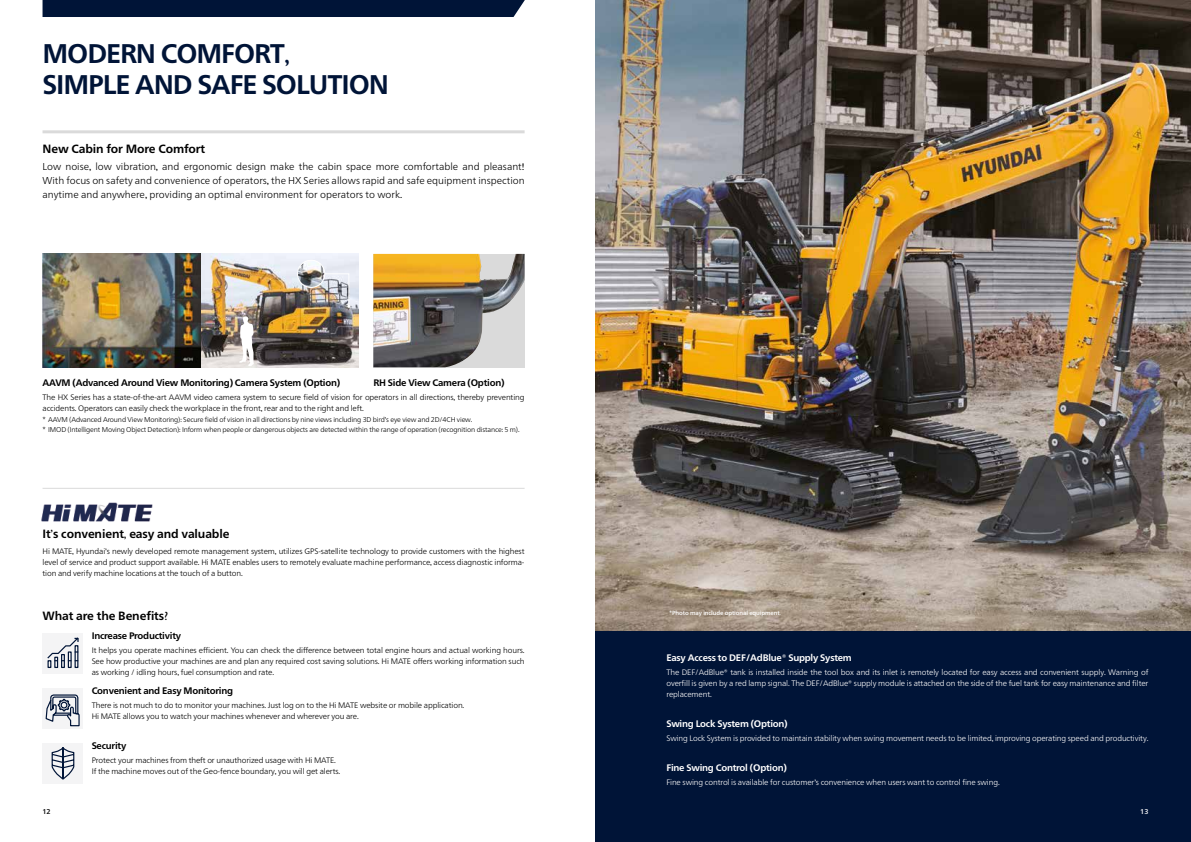
<style>
.page{position:relative;width:1191px;height:842px;background:#fff}
.page>*{position:absolute;margin:0;border:0;box-sizing:border-box;transform-origin:0 0}
.t1{font:700 27px/31px "Frutiger Neue LTW1 G";letter-spacing:-.04em;color:#001437}
.t2{font:700 12px "Frutiger Neue LTW1 G";letter-spacing:-.01em;color:#000}
.t3{font:300 10px/14px "Frutiger Neue LTW1 G";color:#000;text-align:justify}
.t4{font:700 9.5px "Frutiger Neue LTW1 G";letter-spacing:-.025em;color:#000}
.t5{font:700 9.5px "Frutiger Neue LTW1 G";letter-spacing:-.025em;color:#fff}
.t6{font:300 8px/11px "Frutiger Neue LTW1 G";letter-spacing:-.015em;color:#000}
.t7{font:300 8px/11px "Frutiger Neue LTW1 G";letter-spacing:-.015em;color:#fff;text-align:justify}
.t8{font:300 7px/10px "Frutiger Neue LTW1 G";letter-spacing:-.02em;color:#000}
.t9{font:500 7px "Frutiger Neue LTW1 G";color:#000}
.t10{font:500 7px "Frutiger Neue LTW1 G";color:#fff}
.t11{font:500 6px "Frutiger Neue LTW1 G";letter-spacing:-.015em;color:#fff}
.s1{font-family:"Gill Sans Std";font-weight:400}
</style>
<div class="page">
<img style="left:595px;top:0;width:596px;height:631px">
<div style="left:595px;top:631px;width:596px;height:211px;background:#001437"></div>
<div style="left:43px;top:0;width:482px;height:17px;background:#001437"></div>
<hr style="left:43px;top:130px;width:481px;height:3px;background:#dadada">
<img style="left:43px;top:254px;width:316px;height:113px">
<svg style="left:324px;top:273px;width:26px;height:35px"></svg>
<img style="left:297px;top:260px;width:28px;height:27px;border-radius:14px">
<div style="left:297px;top:260px;width:28px;height:28px;border:1px solid #fff;border-radius:50%"></div>
<img style="left:373px;top:254px;width:151px;height:113px">
<svg style="left:239px;top:316px;width:15px;height:50px"></svg>
<img style="left:41px;top:502px;width:112px;height:19px">
<hr style="left:43px;top:488px;width:481px;height:1px;background:#dadada">
<div style="left:43px;top:743px;width:40px;height:41px;background:#f4f4f5"></div>
<svg style="left:51px;top:747px;width:24px;height:33px"></svg>
<div style="left:43px;top:633px;width:40px;height:41px;background:#f4f4f5"></div>
<svg style="left:47px;top:637px;width:32px;height:31px"></svg>
<div style="left:43px;top:688px;width:40px;height:41px;background:#f4f4f5"></div>
<svg style="left:45px;top:694px;width:35px;height:33px"></svg>
<h1 class="t1" style="left:43px;top:36px;width:348px">MODERN COMFORT<span class="s1">,<br></span>SIMPLE AND SAFE SOLUTION</h1>
<h2 class="t2" style="left:43px;top:140px;width:164px">New Cabin for More Comfort</h2>
<p class="t3" style="left:43px;top:159px;width:483px">Low noise<span class="s1">,</span> low vibration<span class="s1">,</span> and ergonomic design make the cabin space more comfortable and pleasant<span class="s1">!<br></span>With focus on safety and convenience of operators<span class="s1">,</span> the HX Series allows rapid and safe equipment inspection anytime and anywhere<span class="s1">,</span> providing an optimal environment for operators to work<span class="s1">.</span></p>
<p class="t4" style="left:43px;top:376px;width:299px">AAVM (Advanced Around View Monitoring) Camera System (Option)</p>
<p class="t6" style="left:43px;top:391px;width:483px">The HX Series has a state-of-the-art AAVM video camera system to secure field of vision for operators in all directions<span class="s1">,</span> thereby preventing accidents<span class="s1">.</span> Operators can easily check the workplace in the front<span class="s1">,</span> rear and to the right and left<span class="s1">.</span></p>
<p class="t8" style="left:43px;top:414px;width:478px">* AAVM (Advanced Around View Monitoring)<span class="s1">:</span> Secure field of vision in all directions by nine views including 3D bird<span class="s1">’</span>s eye view and 2D/4CH view<span class="s1">.<br></span>* IMOD (Intelligent Moving Object Detection)<span class="s1">:</span> Inform when people or dangerous objects are detected within the range of operation (recognition distance<span class="s1">:</span> 5 m)<span class="s1">.</span></p>
<p class="t4" style="left:373px;top:376px;width:133px">RH Side View Camera (Option)</p>
<h2 class="t2" style="left:43px;top:525px;width:188px">It<span class="s1">’</span>s convenient<span class="s1">,</span> easy and valuable</h2>
<p class="t6" style="left:43px;top:545px;width:483px;text-align:justify">Hi MATE<span class="s1">,</span> Hyundai<span class="s1">’</span>s newly developed remote management system<span class="s1">,</span> utilizes GPS-satellite technology to provide customers with the highest level of service and product support available<span class="s1">.</span> Hi MATE enables users to remotely evaluate machine performance<span class="s1">,</span> access diagnostic informa&shy;tion and verify machine locations at the touch of a button<span class="s1">.</span></p>
<h2 class="t2" style="left:43px;top:607px;width:127px">What are the Benefits<span class="s1">?</span></h2>
<p class="t4" style="left:92px;top:629px;width:91px">Increase Productivity</p>
<p class="t6" style="left:92px;top:644px;width:434px;text-align:justify">It helps you operate machines efficient<span class="s1">.</span> You can check the difference between total engine hours and actual working hours<span class="s1">.<br></span>See how productive your machines are and plan any required cost saving solutions<span class="s1">.</span> Hi MATE offers working information such as working / idling hours<span class="s1">,</span> fuel consumption and rate<span class="s1">.</span></p>
<p class="t4" style="left:92px;top:684px;width:143px">Convenient and Easy Monitoring</p>
<p class="t6" style="left:92px;top:699px;width:374px">There is not much to do to monitor your machines<span class="s1">.</span> Just log on to the Hi MATE website or mobile application<span class="s1">.<br></span>Hi MATE allows you to watch your machines whenever and wherever you are<span class="s1">.</span></p>
<p class="t4" style="left:92px;top:739px;width:36px">Security</p>
<p class="t6" style="left:92px;top:754px;width:250px">Protect your machines from theft or unauthorized usage with Hi MATE<span class="s1">.<br></span>If the machine moves out of the Geo-fence boundary<span class="s1">,</span> you will get alerts<span class="s1">.</span></p>
<p class="t11" style="left:669px;top:609px;width:113px">*Photo may include optional equipment<span class="s1">.</span></p>
<p class="t5" style="left:666px;top:651px;width:187px">Easy Access to DEF/AdBlue® Supply System</p>
<p class="t7" style="left:666px;top:666px;width:483px">The DEF/AdBlue® tank is installed inside the tool box and its inlet is remotely located for easy access and convenient supply<span class="s1">.</span> Warning of overfill is given by a red lamp signal<span class="s1">.</span> The DEF/AdBlue® supply module is attached on the side of the fuel tank for easy maintenance and filter replacement<span class="s1">.</span></p>
<p class="t5" style="left:666px;top:717px;width:123px">Swing Lock System (Option)</p>
<p class="t7" style="left:666px;top:732px;width:483px">Swing Lock System is provided to maintain stability when swing movement needs to be limited<span class="s1">,</span> improving operating speed and productivity<span class="s1">.</span></p>
<p class="t5" style="left:666px;top:761px;width:122px">Fine Swing Control (Option)</p>
<p class="t7" style="left:666px;top:776px;width:335px">Fine swing control is available for customer<span class="s1">’</span>s convenience when users want to control fine swing<span class="s1">.</span></p>
<p class="t9" style="left:43px;top:806px;width:10px">12</p>
<p class="t10" style="left:1140px;top:806px;width:10px">13</p>
</div>
